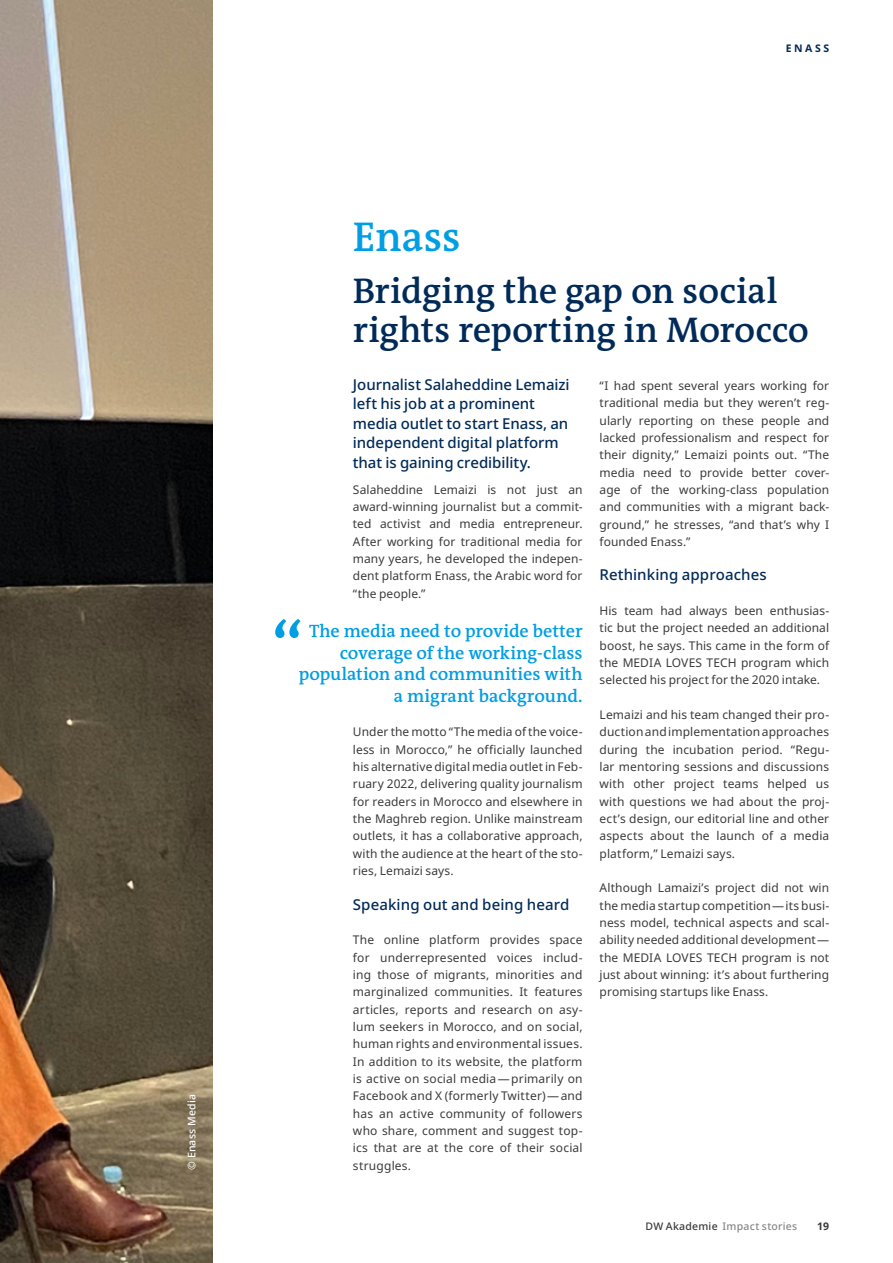
<style>
.page{position:relative;width:893px;height:1263px;background:#fff}
.page>*{position:absolute;margin:0;border:0;box-sizing:border-box;transform-origin:0 0}
.t1{font:600 42px "DW The Antiqua B W6";letter-spacing:-.01em;color:#009ee3}
.t2{font:600 36px/39px "DW The Antiqua B W6";letter-spacing:-.01em;color:#002a58}
.t3{font:600 18px/21.6px "DW The Antiqua B W6";letter-spacing:-.005em;color:#009ee3;text-align:right}
.t4{font:500 15px/19.5px "Noto Sans";color:#002a58}
.t5{font:12px/17.4px "Noto Sans";letter-spacing:.005em;color:#3b3b3a;text-align:justify}
.t6{font:500 10.5px "Noto Sans";letter-spacing:.02em;color:#878786}
.t7{font:500 10.5px "Noto Sans";letter-spacing:.02em;color:#fff}
.t8{font:700 10.5px "Noto Sans";letter-spacing:.235em;color:#002a58}
.t9{font:700 10.5px "Noto Sans";color:#3b3b3a}
.s1{color:#3b3b3a}
</style>
<div class="page">
<svg style="left:275px;top:619px;width:25px;height:19px"></svg>
<img style="left:0;top:0;width:213px;height:1263px">
<p class="t7" style="left:184px;top:1170px;width:77px;rotate:-90deg">© Enass Media</p>
<p class="t8" style="left:786px;top:41px;width:45px">ENASS</p>
<h1 class="t1" style="left:353px;top:210px;width:109px">Enass</h1>
<h2 class="t2" style="left:353px;top:272px;width:458px">Bridging the gap on social rights reporting in Morocco</h2>
<p class="t4" style="left:353px;top:375px;width:218px">Journalist Salaheddine Lemaizi left his job at a prominent media outlet to start Enass, an independent digital platform that is gaining credibility.</p>
<p class="t5" style="left:353px;top:481px;width:231px">Salaheddine Lemaizi is not just an award-winning journalist but a commit&shy;ted activist and media entrepreneur.<br>After working for traditional media for many years, he developed the indepen&shy;dent platform Enass, the Arabic word for “the people.”</p>
<p class="t5" style="left:600px;top:377px;width:231px">“I had spent several years working for traditional media but they weren’t reg&shy;ularly reporting on these people and lacked professionalism and respect for their dignity,” Lemaizi points out. “The media need to provide better cover&shy;age of the working-class population and communities with a migrant back&shy;ground,” he stresses, “and that’s why I founded Enass.”</p>
<p class="t4" style="left:600px;top:566px;width:169px">Rethinking approaches</p>
<p class="t5" style="left:600px;top:602px;width:231px">His team had always been enthusias&shy;tic but the project needed an additional boost, he says. This came in the form of the MEDIA LOVES TECH program which selected his project for the 2020 intake.</p>
<p class="t5" style="left:600px;top:706px;width:231px">Lemaizi and his team changed their pro&shy;duction and implementation approaches during the incubation period. “Regu&shy;lar mentoring sessions and discussions with other project teams helped us with questions we had about the proj&shy;ect’s design, our editorial line and other aspects about the launch of a media platform,” Lemaizi says.</p>
<p class="t5" style="left:600px;top:880px;width:231px">Although Lamaizi’s project did not win the media startup competition—its busi&shy;ness model, technical aspects and scal&shy;ability needed additional development— the MEDIA LOVES TECH program is not just about winning: it’s about furthering promising startups like Enass.</p>
<h3 class="t3" style="left:299px;top:620px;width:285px">The media need to provide better coverage of the working-class population and communities with a migrant background.</h3>
<p class="t5" style="left:353px;top:724px;width:231px">Under the motto “The media of the voice&shy;less in Morocco,” he officially launched his alternative digital media outlet in Feb&shy;ruary 2022, delivering quality journalism for readers in Morocco and elsewhere in the Maghreb region. Unlike mainstream outlets, it has a collaborative approach, with the audience at the heart of the sto&shy;ries, Lemaizi says.</p>
<p class="t4" style="left:353px;top:895px;width:218px">Speaking out and being heard</p>
<p class="t5" style="left:353px;top:931px;width:231px">The online platform provides space for underrepresented voices includ&shy;ing those of migrants, minorities and marginalized communities. It features articles, reports and research on asy&shy;lum seekers in Morocco, and on social, human rights and environmental issues.<br>In addition to its website, the platform is active on social media—primarily on Facebook and X (formerly Twitter)—and has an active community of followers who share, comment and suggest top&shy;ics that are at the core of their social struggles.</p>
<p class="t6" style="left:646px;top:1219px;width:153px"><span class="s1">DW Akademie</span> Impact stories</p>
<p class="t9" style="left:817px;top:1219px;width:14px">19</p>
</div>
